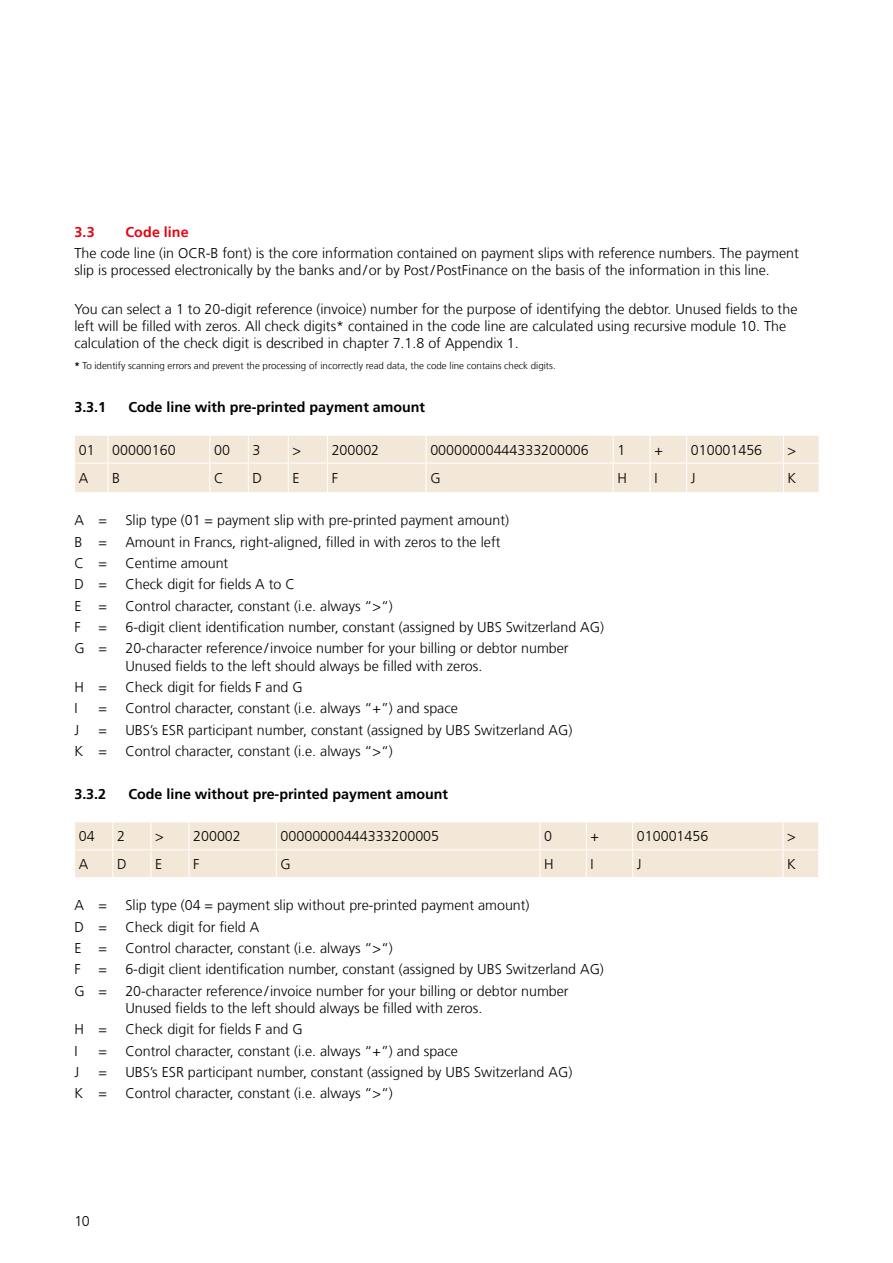
<style>
.page{position:relative;width:893px;height:1263px;background:#fff}
.page>*{position:absolute;margin:0;border:0;box-sizing:border-box;transform-origin:0 0}
.t1{font:300 14.25px/17.1px "Frutiger LT Com";color:#000}
.t2{font:700 14.25px "Frutiger LT Com";color:#000}
.t3{font:700 14.25px "Frutiger LT Com";letter-spacing:.01em;color:#e30613}
.t4{font:300 9.75px "Frutiger LT Com";color:#000}
.s1{font-weight:700}
</style>
<div class="page">
<div style="left:75px;top:436px;width:744px;height:56px;background:#f3e8d7"></div>
<svg style="left:75px;top:822px;width:743px;height:55px"></svg>
<p class="t3" style="left:74px;top:224px;width:22px">3.3</p>
<p class="t3" style="left:125px;top:224px;width:65px">Code line</p>
<p class="t1" style="left:74px;top:245px;width:726px">The code line (in OCR-B font) is the core information contained on payment slips with reference numbers. The payment slip is processed electronically by the banks and/or by Post/PostFinance on the basis of the information in this line.</p>
<p class="t1" style="left:74px;top:300px;width:724px">You can select a 1 to 20-digit reference (invoice) number for the purpose of identifying the debtor. Unused fields to the left will be filled with zeros. All check digits* contained in the code line are calculated using recursive module 10. The calculation of the check digit is described in chapter 7.1.8 of Appendix 1.</p>
<p class="t4" style="left:74px;top:360px;width:483px"><span class="s1">*</span> To identify scanning errors and prevent the processing of incorrectly read data, the code line contains check digits.</p>
<p class="t2" style="left:74px;top:399px;width:33px">3.3.1</p>
<p class="t2" style="left:128px;top:399px;width:298px">Code line with pre-printed payment amount</p>
<p class="t1" style="left:79px;top:441px;width:98px">01 00000160</p>
<p class="t1" style="left:214px;top:441px;width:17px">00</p>
<p class="t1" style="left:253px;top:441px;width:9px">3</p>
<p class="t1" style="left:293px;top:441px;width:88px">&gt; 200002</p>
<p class="t1" style="left:430px;top:441px;width:160px">00000000444333200006</p>
<p class="t1" style="left:617px;top:441px;width:9px">1</p>
<p class="t1" style="left:654px;top:441px;width:10px">+</p>
<p class="t1" style="left:691px;top:441px;width:73px">010001456</p>
<p class="t1" style="left:788px;top:441px;width:10px">&gt;</p>
<p class="t1" style="left:79px;top:470px;width:11px">A</p>
<p class="t1" style="left:112px;top:470px;width:9px">B</p>
<p class="t1" style="left:214px;top:470px;width:11px">C</p>
<p class="t1" style="left:253px;top:470px;width:11px">D</p>
<p class="t1" style="left:293px;top:470px;width:9px">E</p>
<p class="t1" style="left:332px;top:470px;width:8px">F</p>
<p class="t1" style="left:430px;top:470px;width:12px">G</p>
<p class="t1" style="left:617px;top:470px;width:11px">H</p>
<p class="t1" style="left:654px;top:470px;width:5px">I</p>
<p class="t1" style="left:691px;top:470px;width:6px">J</p>
<p class="t1" style="left:788px;top:470px;width:10px">K</p>
<p class="t1" style="left:74px;top:512px;width:34px">A =</p>
<p class="t1" style="left:125px;top:512px;width:385px">Slip type (01 = payment slip with pre-printed payment amount)</p>
<p class="t1" style="left:74px;top:533px;width:34px">B =</p>
<p class="t1" style="left:125px;top:533px;width:377px">Amount in Francs, right-aligned, filled in with zeros to the left</p>
<p class="t1" style="left:74px;top:555px;width:34px">C =</p>
<p class="t1" style="left:125px;top:555px;width:104px">Centime amount</p>
<p class="t1" style="left:74px;top:576px;width:34px">D =</p>
<p class="t1" style="left:125px;top:576px;width:171px">Check digit for fields A to C</p>
<p class="t1" style="left:74px;top:597px;width:34px">E =</p>
<p class="t1" style="left:125px;top:597px;width:269px">Control character, constant (i.e. always “&gt;“)</p>
<p class="t1" style="left:74px;top:619px;width:34px">F =</p>
<p class="t1" style="left:125px;top:619px;width:480px">6-digit client identification number, constant (assigned by UBS Switzerland AG)</p>
<p class="t1" style="left:74px;top:640px;width:34px">G =</p>
<p class="t1" style="left:125px;top:640px;width:445px">20-character reference /invoice number for your billing or debtor number<br>Unused fields to the left should always be filled with zeros.</p>
<p class="t1" style="left:74px;top:678px;width:34px">H =</p>
<p class="t1" style="left:125px;top:678px;width:179px">Check digit for fields F and G</p>
<p class="t1" style="left:74px;top:700px;width:5px">I</p>
<p class="t1" style="left:98px;top:700px;width:10px">=</p>
<p class="t1" style="left:125px;top:700px;width:334px">Control character, constant (i.e. always “+”) and space</p>
<p class="t1" style="left:74px;top:721px;width:6px">J</p>
<p class="t1" style="left:98px;top:721px;width:10px">=</p>
<p class="t1" style="left:125px;top:721px;width:448px">UBS’s ESR participant number, constant (assigned by UBS Switzerland AG)</p>
<p class="t1" style="left:74px;top:743px;width:34px">K =</p>
<p class="t1" style="left:125px;top:743px;width:269px">Control character, constant (i.e. always “&gt;“)</p>
<p class="t2" style="left:74px;top:785px;width:33px">3.3.2</p>
<p class="t2" style="left:128px;top:785px;width:321px">Code line without pre-printed payment amount</p>
<p class="t1" style="left:79px;top:828px;width:17px">04</p>
<p class="t1" style="left:117px;top:828px;width:9px">2</p>
<p class="t1" style="left:155px;top:828px;width:87px">&gt; 200002</p>
<p class="t1" style="left:281px;top:828px;width:160px">00000000444333200005</p>
<p class="t1" style="left:544px;top:828px;width:9px">0</p>
<p class="t1" style="left:591px;top:828px;width:10px">+</p>
<p class="t1" style="left:637px;top:828px;width:73px">010001456</p>
<p class="t1" style="left:787px;top:828px;width:10px">&gt;</p>
<p class="t1" style="left:79px;top:856px;width:11px">A</p>
<p class="t1" style="left:117px;top:856px;width:11px">D</p>
<p class="t1" style="left:155px;top:856px;width:9px">E</p>
<p class="t1" style="left:193px;top:856px;width:8px">F</p>
<p class="t1" style="left:281px;top:856px;width:12px">G</p>
<p class="t1" style="left:544px;top:856px;width:11px">H</p>
<p class="t1" style="left:591px;top:856px;width:5px">I</p>
<p class="t1" style="left:637px;top:856px;width:6px">J</p>
<p class="t1" style="left:787px;top:856px;width:10px">K</p>
<p class="t1" style="left:74px;top:897px;width:34px">A =</p>
<p class="t1" style="left:125px;top:897px;width:406px">Slip type (04 = payment slip without pre-printed payment amount)</p>
<p class="t1" style="left:74px;top:918px;width:34px">D =</p>
<p class="t1" style="left:125px;top:918px;width:135px">Check digit for field A</p>
<p class="t1" style="left:74px;top:940px;width:34px">E =</p>
<p class="t1" style="left:125px;top:940px;width:269px">Control character, constant (i.e. always “&gt;“)</p>
<p class="t1" style="left:74px;top:961px;width:34px">F =</p>
<p class="t1" style="left:125px;top:961px;width:480px">6-digit client identification number, constant (assigned by UBS Switzerland AG)</p>
<p class="t1" style="left:74px;top:982px;width:34px">G =</p>
<p class="t1" style="left:125px;top:982px;width:445px">20-character reference/invoice number for your billing or debtor number<br>Unused fields to the left should always be filled with zeros.</p>
<p class="t1" style="left:74px;top:1021px;width:34px">H =</p>
<p class="t1" style="left:125px;top:1021px;width:179px">Check digit for fields F and G</p>
<p class="t1" style="left:74px;top:1042px;width:5px">I</p>
<p class="t1" style="left:98px;top:1042px;width:10px">=</p>
<p class="t1" style="left:125px;top:1042px;width:334px">Control character, constant (i.e. always “+”) and space</p>
<p class="t1" style="left:74px;top:1063px;width:6px">J</p>
<p class="t1" style="left:98px;top:1063px;width:10px">=</p>
<p class="t1" style="left:125px;top:1063px;width:448px">UBS’s ESR participant number, constant (assigned by UBS Switzerland AG)</p>
<p class="t1" style="left:74px;top:1085px;width:34px">K =</p>
<p class="t1" style="left:125px;top:1085px;width:269px">Control character, constant (i.e. always “&gt;“)</p>
<p class="t1" style="left:74px;top:1212px;width:17px">10</p>
</div>
